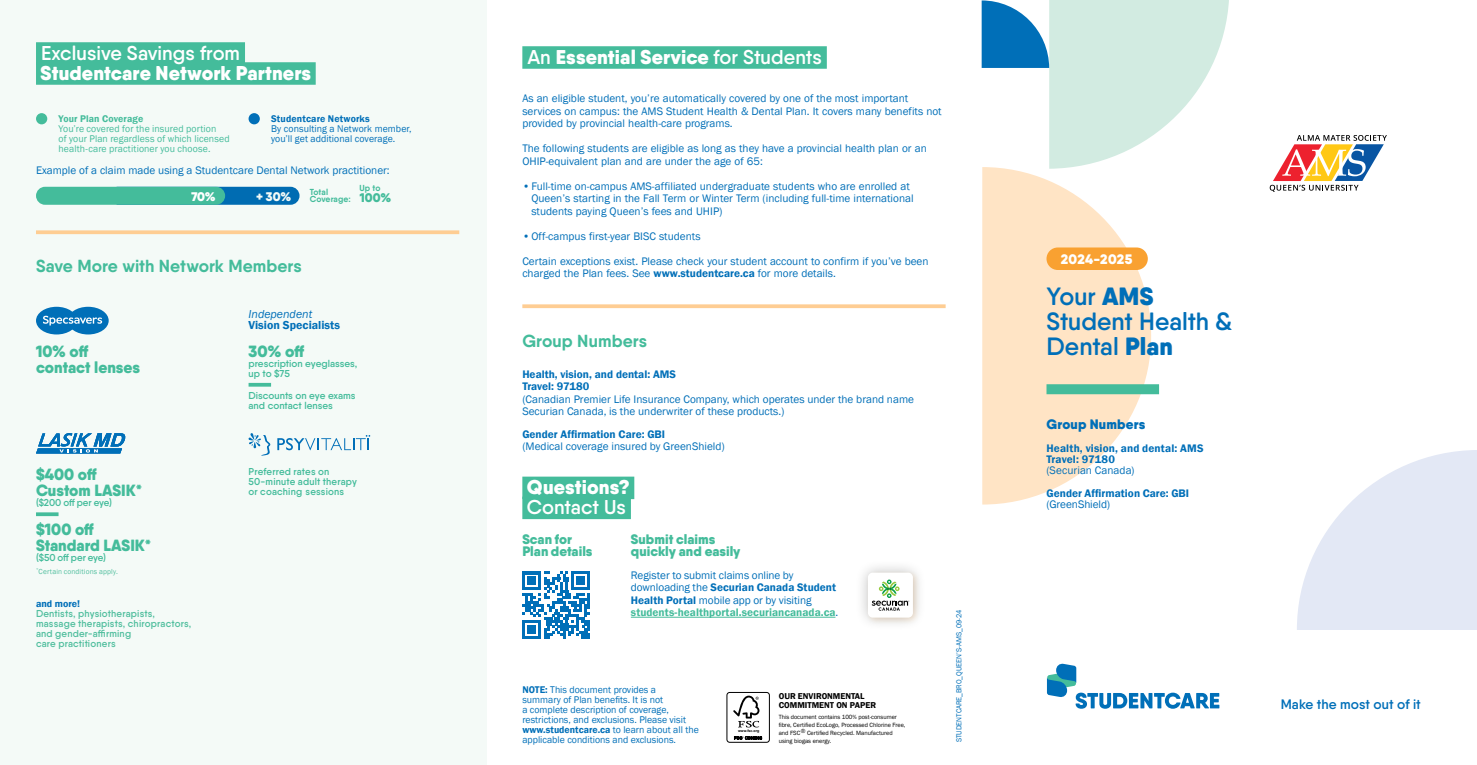
<style>
.page{position:relative;width:1477px;height:765px;background:#fff}
.page>*{position:absolute;margin:0;border:0;box-sizing:border-box;transform-origin:0 0}
.t1{font:600 25px/25px "Qanelas Soft";color:#006fb8}
.t2{font:900 20px "Qanelas Soft";letter-spacing:.005em;color:#fff}
.t3{font:600 20px "Qanelas Soft";color:#fff}
.t4{font:700 17.5px "Qanelas Soft";color:#44bc9b}
.t5{font:900 16.25px/16.2px "Qanelas Soft";color:#44bc9b}
.t6{font:900 13.75px/12.5px "Qanelas Soft";color:#44bc9b}
.t7{font:600 13.75px "Qanelas Soft";color:#006fb8}
.t8{font:900 13.75px "Qanelas Soft";letter-spacing:.01em;color:#006fb8}
.t9{font:900 13.75px "Qanelas Soft";letter-spacing:.02em;color:#fff}
.t10{font:900 12.5px "Qanelas Soft";color:#fff}
.t11{font:600 11.88px "Franklin Gothic";color:#006fb8}
.t12{font:italic 11.88px "Franklin Gothic";color:#006fb8}
.t13{font:11.25px/12.5px "Franklin Gothic";color:#006fb8}
.t14{font:600 11.25px/12.5px "Franklin Gothic";color:#006fb8}
.t15{font:10px/10px "Franklin Gothic";color:#006fb8}
.t16{font:600 10px/10px "Qanelas Soft";color:#44bc9b}
.t17{font:10px/10px "Franklin Gothic";letter-spacing:.01em;color:#44bc9b}
.t18{font:600 10px/10px "Qanelas Soft";letter-spacing:.015em;color:#52bf9f}
.t19{font:600 10px "Franklin Gothic";letter-spacing:.015em;color:#006fb8}
.t20{font:600 10px "Franklin Gothic";letter-spacing:.015em;color:#44bc9b}
.t21{font:600 8.75px/8.8px "Franklin Gothic";color:#000}
.t22{font:700 8.75px "Qanelas Soft";letter-spacing:.005em;color:#44bc9b}
.t23{font:7.5px "Franklin Gothic";color:#006fb8}
.t24{font:7.5px "Franklin Gothic";letter-spacing:.02em;color:#52bf9f}
.t25{font:6.25px/7.8px "Franklin Gothic";color:#000}
.t26{font:700 3.62px "Arial";color:#000}
.s1{font-weight:900;font-size:12.5px}
.s2{font-weight:600}
.s3{font-weight:600;color:#44bc9b}
.s4{font-weight:900}
</style>
<div class="page">
<div style="left:0;top:0;width:486px;height:765px;background:#f4faf7"></div>
<div style="left:36px;top:42px;width:209px;height:23px;background:#44bc9b"></div>
<div style="left:36px;top:62px;width:280px;height:23px;background:#44bc9b"></div>
<div style="left:36px;top:113px;width:11px;height:11px;background:#44bc9b;border-radius:50%"></div>
<div style="left:248px;top:113px;width:12px;height:11px;background:#006fb8;border-radius:50%"></div>
<svg style="left:219px;top:187px;width:80px;height:18px"></svg>
<div style="left:36px;top:187px;width:189px;height:18px;background:#44bc9b;border-radius:9px"></div>
<svg style="left:36px;top:230px;width:423px;height:4px;fill:#fecd93"></svg>
<div style="left:68px;top:307px;width:41px;height:27px;background:#006fb8;border-radius:50%"></div>
<div style="left:36px;top:307px;width:41px;height:27px;background:#006fb8;border-radius:50%"></div>
<svg style="left:43px;top:316px;width:59px;height:10px"></svg>
<svg style="left:248px;top:383px;width:23px;height:4px"></svg>
<svg style="left:36px;top:433px;width:90px;height:20px"></svg>
<svg style="left:277px;top:435px;width:93px;height:15px"></svg>
<svg style="left:248px;top:433px;width:22px;height:23px"></svg>
<svg style="left:36px;top:512px;width:22px;height:4px"></svg>
<div style="left:522px;top:46px;width:304px;height:23px;background:#44bc9b"></div>
<div style="left:522px;top:477px;width:112px;height:22px;background:#44bc9b"></div>
<div style="left:522px;top:497px;width:109px;height:22px;background:#44bc9b"></div>
<svg style="left:522px;top:304px;width:423px;height:4px;fill:#fecd93"></svg>
<hr style="left:630px;top:617px;width:205px;height:1px;background:#44bc9b">
<div style="left:854px;top:559px;width:72px;height:72px;background:#000;opacity:.25"></div>
<div style="left:867px;top:573px;width:45px;height:45px;background:#fff;border-radius:5px"></div>
<svg style="left:871px;top:580px;width:38px;height:31px"></svg>
<svg style="left:522px;top:571px;width:68px;height:68px"></svg>
<hr style="left:522px;top:636px;width:19px;height:3px;background:#006fb8">
<div style="left:527px;top:625px;width:9px;height:8px;background:#006fb8"></div>
<svg style="left:1269px;top:135px;width:117px;height:57px"></svg>
<svg style="left:1297px;top:450px;width:180px;height:180px"></svg>
<svg style="left:1046px;top:663px;width:173px;height:46px"></svg>
<svg style="left:982px;top:169px;width:168px;height:336px;fill:#ffe4c5"></svg>
<svg style="left:981px;top:0;width:247px;height:169px"></svg>
<div style="left:1046px;top:248px;width:101px;height:22px;background:#f9a131;border-radius:11px"></div>
<div style="left:1046px;top:384px;width:112px;height:10px;background:#44bc9b"></div>
<div style="left:726px;top:692px;width:43px;height:50px;border:1px solid #000;border-radius:3px"></div>
<svg style="left:733px;top:696px;width:26px;height:31px"></svg>
<svg style="left:734px;top:736px;width:27px;height:4px"></svg>
<h2 class="t3" style="left:41px;top:40px;width:200px">Exclusive Savings from</h2>
<h2 class="t2" style="left:41px;top:60px;width:272px">Studentcare Network Partners</h2>
<p class="t20" style="left:59px;top:112px;width:86px">Your Plan Coverage</p>
<p class="t17" style="left:59px;top:124px;width:173px">You’re covered for the insured portion<br>of your Plan regardless of which licensed health-care practitioner you choose.</p>
<p class="t19" style="left:271px;top:112px;width:100px">Studentcare Networks</p>
<p class="t15" style="left:271px;top:124px;width:142px">By consulting a Network member, you’ll get additional coverage.</p>
<p class="t13" style="left:36px;top:164px;width:355px">Example of a claim made using a Studentcare Dental Network practitioner:</p>
<p class="t10" style="left:256px;top:188px;width:37px">+ 30%</p>
<p class="t22" style="left:310px;top:186px;width:20px">Total</p>
<p class="t22" style="left:359px;top:182px;width:23px">Up to</p>
<p class="t10" style="left:191px;top:188px;width:26px">70%</p>
<p class="t22" style="left:310px;top:194px;width:83px">Coverage: <span class="s1">100%</span></p>
<h3 class="t4" style="left:36px;top:255px;width:267px">Save More with Network Members</h3>
<p class="t12" style="left:248px;top:307px;width:65px">Independent</p>
<p class="t11" style="left:248px;top:318px;width:93px">Vision Specialists</p>
<h3 class="t5" style="left:36px;top:343px;width:106px">10% off contact lenses</h3>
<h3 class="t5" style="left:248px;top:343px;width:57px">30% off</h3>
<p class="t16" style="left:248px;top:358px;width:110px">prescription eyeglasses, up to $75</p>
<p class="t16" style="left:248px;top:391px;width:108px">Discounts on eye exams and contact lenses</p>
<h3 class="t5" style="left:36px;top:466px;width:108px">$400 off<br>Custom LASIK*</h3>
<p class="t16" style="left:36px;top:498px;width:77px">($200 off per eye)</p>
<h3 class="t5" style="left:36px;top:521px;width:117px">$100 off<br>Standard LASIK*</h3>
<p class="t16" style="left:36px;top:553px;width:71px">($50 off per eye)</p>
<p class="t24" style="left:36px;top:566px;width:83px"><sup>*</sup>Certain conditions apply.</p>
<p class="t19" style="left:36px;top:597px;width:46px">and more!</p>
<p class="t18" style="left:36px;top:608px;width:157px">Dentists, physiotherapists, massage therapists, chiropractors, and gender-affirming<br>care practitioners</p>
<p class="t16" style="left:248px;top:466px;width:110px">Preferred rates on<br>50-minute adult therapy or coaching sessions</p>
<h2 class="t2" style="left:527px;top:44px;width:296px"><span class="s2">An</span> Essential Service <span class="s2">for Students</span></h2>
<p class="t13" style="left:522px;top:93px;width:421px">As an eligible student, you’re automatically covered by one of the most important services on campus: the AMS Student Health &amp; Dental Plan. It covers many benefits not provided by provincial health-care programs.</p>
<p class="t13" style="left:522px;top:143px;width:406px">The following students are eligible as long as they have a provincial health plan or an<br>OHIP-equivalent plan and are under the age of 65:</p>
<p class="t13" style="left:531px;top:180px;width:384px;text-indent:-9px">•Full-time on-campus AMS-affiliated undergraduate students who are enrolled at<br>Queen’s starting in the Fall Term or Winter Term (including full-time international students paying Queen’s fees and UHIP)</p>
<p class="t13" style="left:522px;top:230px;width:180px">•Off-campus first-year BISC students</p>
<p class="t13" style="left:522px;top:255px;width:407px">Certain exceptions exist. Please check your student account to confirm if you’ve been charged the Plan fees. See <span class="s2">www.studentcare.ca</span> for more details.</p>
<h3 class="t4" style="left:522px;top:330px;width:126px">Group Numbers</h3>
<p class="t14" style="left:522px;top:368px;width:155px">Health, vision, and dental: AMS<br>Travel: 97180</p>
<p class="t13" style="left:522px;top:393px;width:393px">(Canadian Premier Life Insurance Company, which operates under the brand name<br>Securian Canada, is the underwriter of these products.)</p>
<p class="t14" style="left:522px;top:428px;width:144px">Gender Affirmation Care: GBI</p>
<p class="t13" style="left:522px;top:441px;width:204px">(Medical coverage insured by GreenShield)</p>
<h2 class="t2" style="left:527px;top:474px;width:104px">Questions?</h2>
<h2 class="t3" style="left:527px;top:495px;width:100px">Contact Us</h2>
<p class="t6" style="left:522px;top:533px;width:72px">Scan for<br>Plan details</p>
<p class="t6" style="left:630px;top:533px;width:111px">Submit claims quickly and easily</p>
<p class="t13" style="left:630px;top:569px;width:209px">Register to submit claims online by downloading the <span class="s2">Securian Canada Student Health Portal</span> mobile app or by visiting <span class="s3">students-healthportal.securiancanada.ca</span>.</p>
<p class="t15" style="left:522px;top:684px;width:178px"><span class="s2">NOTE:</span> This document provides a<br>summary of Plan benefits. It is not<br>a complete description of coverage, restrictions, and exclusions. Please visit <span class="s2">www.studentcare.ca</span> to learn about all the applicable conditions and exclusions.</p>
<p class="t26" style="left:738px;top:728px;width:23px">www.fsc.org</p>
<p class="t21" style="left:778px;top:692px;width:99px">OUR ENVIRONMENTAL<br>COMMITMENT ON PAPER</p>
<p class="t25" style="left:778px;top:713px;width:128px">This document contains 100% post-consumer fibre, Certified EcoLogo, Processed Chlorine Free, and FSC ® Certified Recycled. Manufactured using biogas energy.</p>
<p class="t23" style="left:954px;top:742px;width:135px;rotate:-90deg">STUDENTCARE_BRO_QUEEN’S-AMS_09-24</p>
<p class="t9" style="left:1060px;top:251px;width:73px">2024-2025</p>
<h1 class="t1" style="left:1046px;top:284px;width:187px">Your <span class="s4">AMS<br></span>Student Health &amp;<br>Dental <span class="s4">Plan</span></h1>
<p class="t8" style="left:1046px;top:416px;width:100px">Group Numbers</p>
<p class="t14" style="left:1046px;top:443px;width:158px;line-height:11.2px">Health, vision, and dental: AMS<br>Travel: 97180</p>
<p class="t13" style="left:1046px;top:464px;width:89px">(Securian Canada)</p>
<p class="t14" style="left:1046px;top:487px;width:144px">Gender Affirmation Care: GBI</p>
<p class="t13" style="left:1046px;top:498px;width:65px">(GreenShield)</p>
<p class="t7" style="left:1280px;top:695px;width:142px">Make the most out of it</p>
</div>
